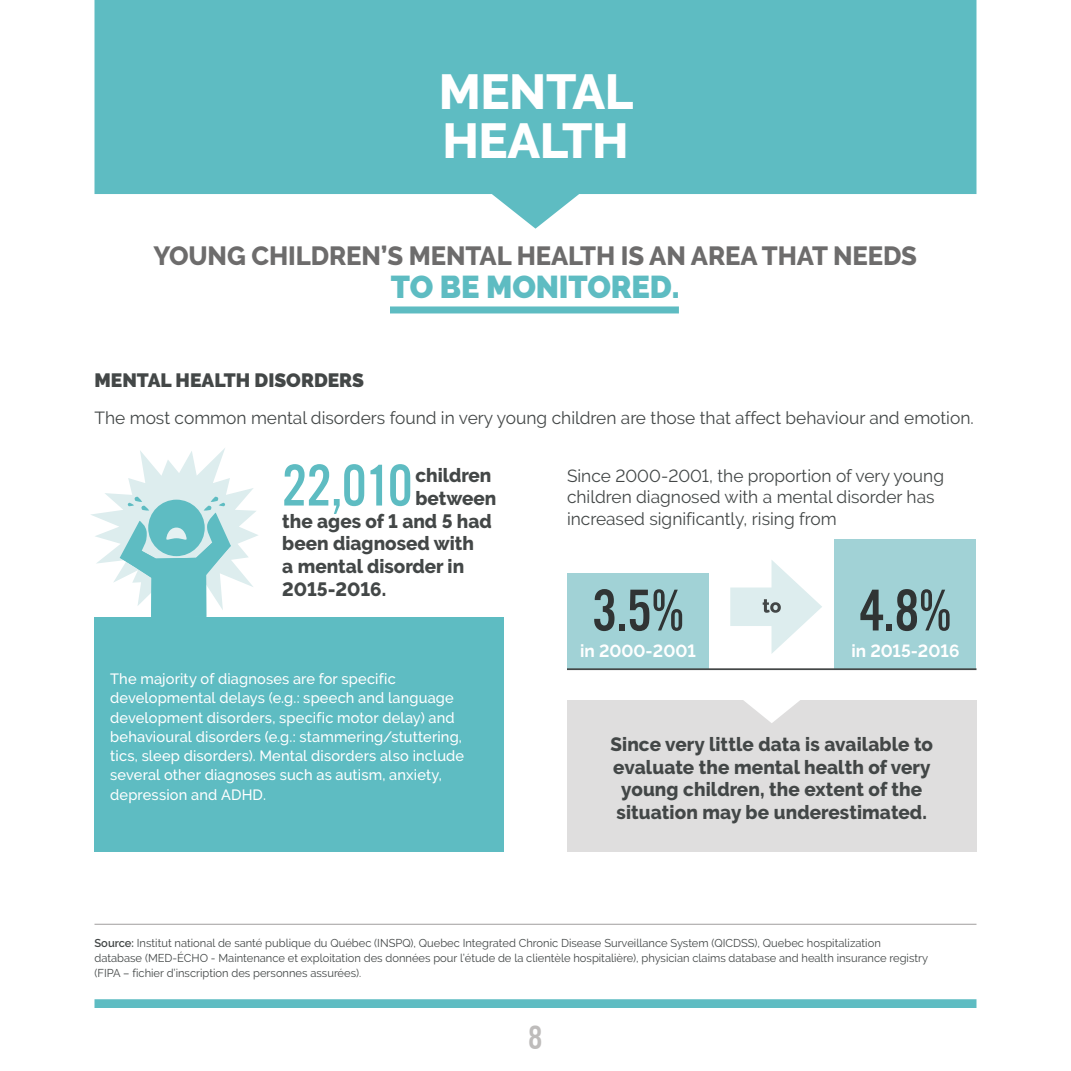
<style>
.page{position:relative;width:1071px;height:1071px;background:#fff}
.page>*{position:absolute;margin:0;border:0;box-sizing:border-box;transform-origin:0 0}
.t1{font:61.25px "Alternate Got No 3 D";color:#303434}
.t2{font:61.25px "Alternate Got No 3 D";color:#5ebcc2}
.t3{font:800 49px/49px "Raleway";letter-spacing:-.01em;color:#fff}
.t4{font:35px "Alternate Got No 3 D";color:#bebcbb}
.t5{font:900 31.5px "Raleway";letter-spacing:-.005em;color:#5ebcc2}
.t6{font:800 26.25px "Raleway";letter-spacing:-.005em;color:#6d6c6c}
.t7{font:800 19.25px/22.8px "Raleway";color:#434747;text-align:center}
.t8{font:900 19.25px "Raleway";color:#434747}
.t9{font:17.5px/21.9px "Raleway";color:#434747}
.t10{font:700 17.5px "Raleway";color:#fff}
.t11{font:500 14.88px/19.2px "Raleway";letter-spacing:.01em;color:#fff}
.t12{font:11.38px/14.9px "Raleway";color:#434747}
.s1{font-weight:600}
</style>
<div class="page">
<svg style="left:94px;top:0;width:882px;height:229px;background:#75c5ca"></svg>
<div style="left:94px;top:999px;width:882px;height:9px;background:#5ebcc2"></div>
<div style="left:390px;top:306px;width:289px;height:7px;background:#5ebcc2"></div>
<svg style="left:91px;top:448px;width:168px;height:170px"></svg>
<div style="left:94px;top:618px;width:410px;height:234px;background:#5ebcc2"></div>
<hr style="left:94px;top:924px;width:882px;height:1px;background:#a09e9e">
<div style="left:835px;top:540px;width:141px;height:129px;background:#a1d2d6"></div>
<div style="left:567px;top:573px;width:142px;height:96px;background:#a1d2d6"></div>
<div style="left:730px;top:588px;width:59px;height:38px;background:#ddedee"></div>
<div style="left:567px;top:700px;width:409px;height:152px;background:#dfdede"></div>
<hr style="left:567px;top:668px;width:409px;height:2px;background:#434747">
<svg style="left:743px;top:700px;width:57px;height:23px"></svg>
<svg style="left:763px;top:560px;width:59px;height:94px"></svg>
<h2 class="t3" style="left:439px;top:67px;width:196px">MENTAL<br>HEALTH</h2>
<h3 class="t6" style="left:153px;top:241px;width:765px">YOUNG CHILDREN’S MENTAL HEALTH IS AN AREA THAT NEEDS</h3>
<h3 class="t5" style="left:391px;top:269px;width:290px">TO BE MONITORED.</h3>
<h3 class="t8" style="left:94px;top:369px;width:271px">MENTAL HEALTH DISORDERS</h3>
<h3 class="t9" style="left:94px;top:407px;width:881px">The most common mental disorders found in very young children are those that affect behaviour and emotion.</h3>
<h1 class="t2" style="left:282px;top:453px;width:132px">22,010</h1>
<h3 class="t7" style="left:415px;top:464px;width:78px">children</h3>
<h3 class="t7" style="left:415px;top:487px;width:82px">between</h3>
<h3 class="t7" style="left:282px;top:510px;width:211px">the ages of 1 and 5 had</h3>
<h3 class="t7" style="left:282px;top:532px;width:193px">been diagnosed with</h3>
<h3 class="t7" style="left:282px;top:555px;width:183px">a mental disorder in</h3>
<h3 class="t7" style="left:282px;top:578px;width:105px">2015-2016.</h3>
<p class="t11" style="left:110px;top:669px;width:355px">The majority of diagnoses are for specific developmental delays (e.g.: speech and language development disorders, specific motor delay) and behavioural disorders (e.g.: stammering/stuttering, tics, sleep disorders). Mental disorders also include several other diagnoses such as autism, anxiety, depression and ADHD.</p>
<h3 class="t9" style="left:567px;top:464px;width:379px">Since 2000-2001, the proportion of very young children diagnosed with a mental disorder has increased significantly, rising from</h3>
<h1 class="t1" style="left:592px;top:578px;width:93px">3.5%</h1>
<h3 class="t10" style="left:580px;top:641px;width:117px">in 2000-2001</h3>
<h1 class="t1" style="left:860px;top:578px;width:93px">4.8%</h1>
<h3 class="t10" style="left:851px;top:641px;width:110px">in 2015-2016</h3>
<h3 class="t7" style="left:610px;top:733px;width:324px">Since very little data is available to evaluate the mental health of very young children, the extent of the situation may be underestimated.</h3>
<p class="t12" style="left:94px;top:935px;width:835px"><span class="s1">Source:</span> Institut national de santé publique du Québec (INSPQ), Quebec Integrated Chronic Disease Surveillance System (QICDSS), Quebec hospitalization database (MED-ÉCHO - Maintenance et exploitation des données pour l’étude de la clientèle hospitalière), physician claims database and health insurance registry (FIPA – fichier d’inscription des personnes assurées).</p>
<h3 class="t4" style="left:528px;top:1019px;width:16px">8</h3>
</div>
